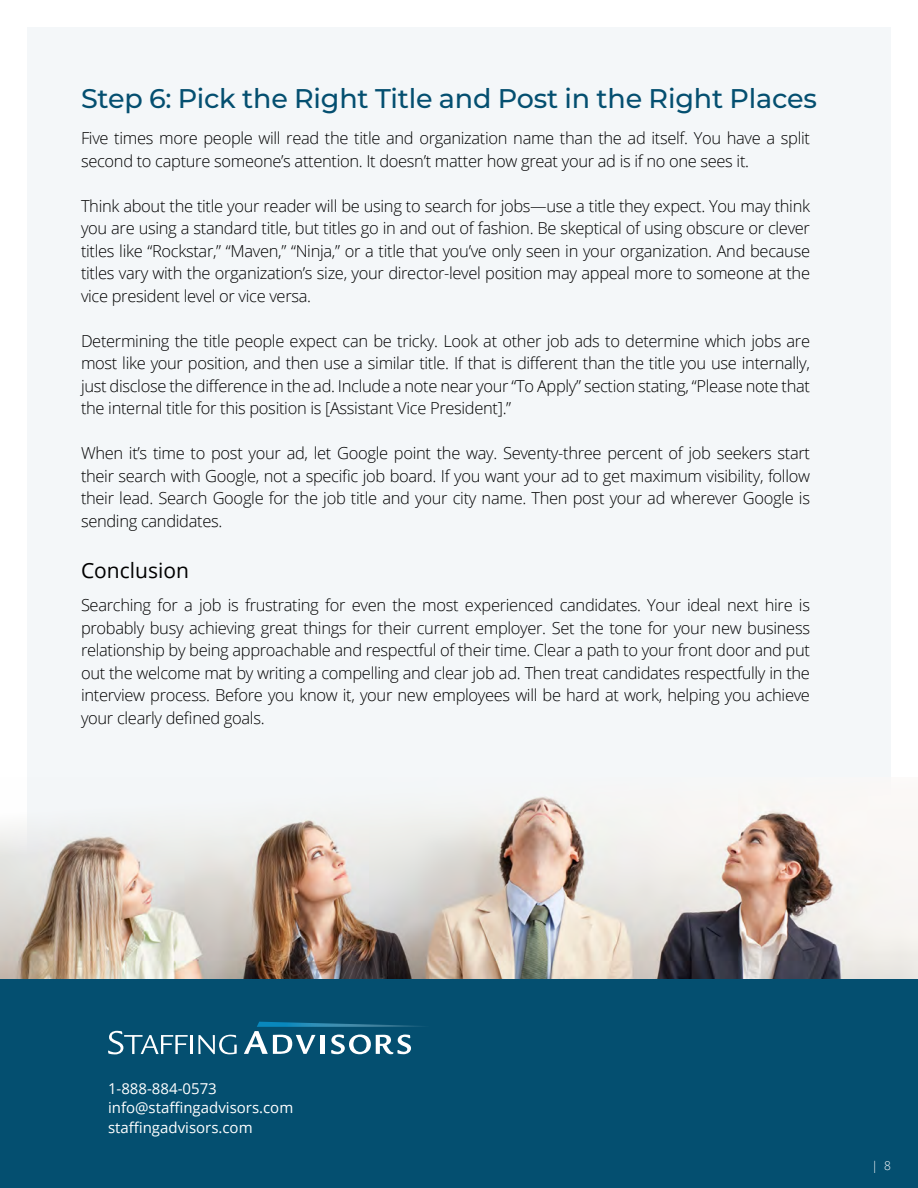
<style>
.page{position:relative;width:918px;height:1188px;background:#fff}
.page>*{position:absolute;margin:0;border:0;box-sizing:border-box;transform-origin:0 0}
.t1{font:500 27px "Montserrat";letter-spacing:-.005em;color:#044f70}
.t2{font:21px "Open Sans";color:#000}
.t3{font:300 16.5px/22.5px "Open Sans";letter-spacing:-.02em;color:#000;text-align:justify}
.t4{font:15px/19.5px "Open Sans";color:#fff}
.t5{font:300 12px "Open Sans";color:#fff}
</style>
<div class="page">
<div style="left:0;top:978px;width:918px;height:210px;background:#044f70"></div>
<svg style="left:108px;top:1031px;width:129px;height:23px"></svg>
<svg style="left:244px;top:1022px;width:178px;height:32px"></svg>
<div style="left:27px;top:27px;width:864px;height:951px;background:#f4f7f9"></div>
<img style="left:0;top:796px;width:918px;height:182px">
<h1 class="t1" style="left:81px;top:80px;width:738px">Step 6: Pick the Right Title and Post in the Right Places</h1>
<p class="t3" style="left:81px;top:127px;width:731px">Five times more people will read the title and organization name than the ad itself. You have a split second to capture someone’s attention. It doesn’t matter how great your ad is if no one sees it.</p>
<p class="t3" style="left:81px;top:194px;width:731px">Think about the title your reader will be using to search for jobs—use a title they expect. You may think you are using a standard title, but titles go in and out of fashion. Be skeptical of using obscure or clever titles like “Rockstar,” “Maven,” “Ninja,” or a title that you’ve only seen in your organization. And because titles vary with the organization’s size, your director-level position may appeal more to someone at the vice president level or vice versa.</p>
<p class="t3" style="left:81px;top:329px;width:731px">Determining the title people expect can be tricky. Look at other job ads to determine which jobs are most like your position, and then use a similar title. If that is different than the title you use internally, just disclose the difference in the ad. Include a note near your “To Apply” section stating, “Please note that the internal title for this position is [Assistant Vice President].”</p>
<p class="t3" style="left:81px;top:442px;width:731px">When it’s time to post your ad, let Google point the way. Seventy-three percent of job seekers start their search with Google, not a specific job board. If you want your ad to get maximum visibility, follow their lead. Search Google for the job title and your city name. Then post your ad wherever Google is sending candidates.</p>
<p class="t2" style="left:81px;top:556px;width:109px">Conclusion</p>
<p class="t3" style="left:81px;top:594px;width:731px">Searching for a job is frustrating for even the most experienced candidates. Your ideal next hire is probably busy achieving great things for their current employer. Set the tone for your new business relationship by being approachable and respectful of their time. Clear a path to your front door and put out the welcome mat by writing a compelling and clear job ad. Then treat candidates respectfully in the interview process. Before you know it, your new employees will be hard at work, helping you achieve your clearly defined goals.</p>
<p class="t4" style="left:108px;top:1078px;width:187px">1-888-884-0573 info@staffingadvisors.com staffingadvisors.com</p>
<p class="t5" style="left:871px;top:1158px;width:21px">| 8</p>
</div>
